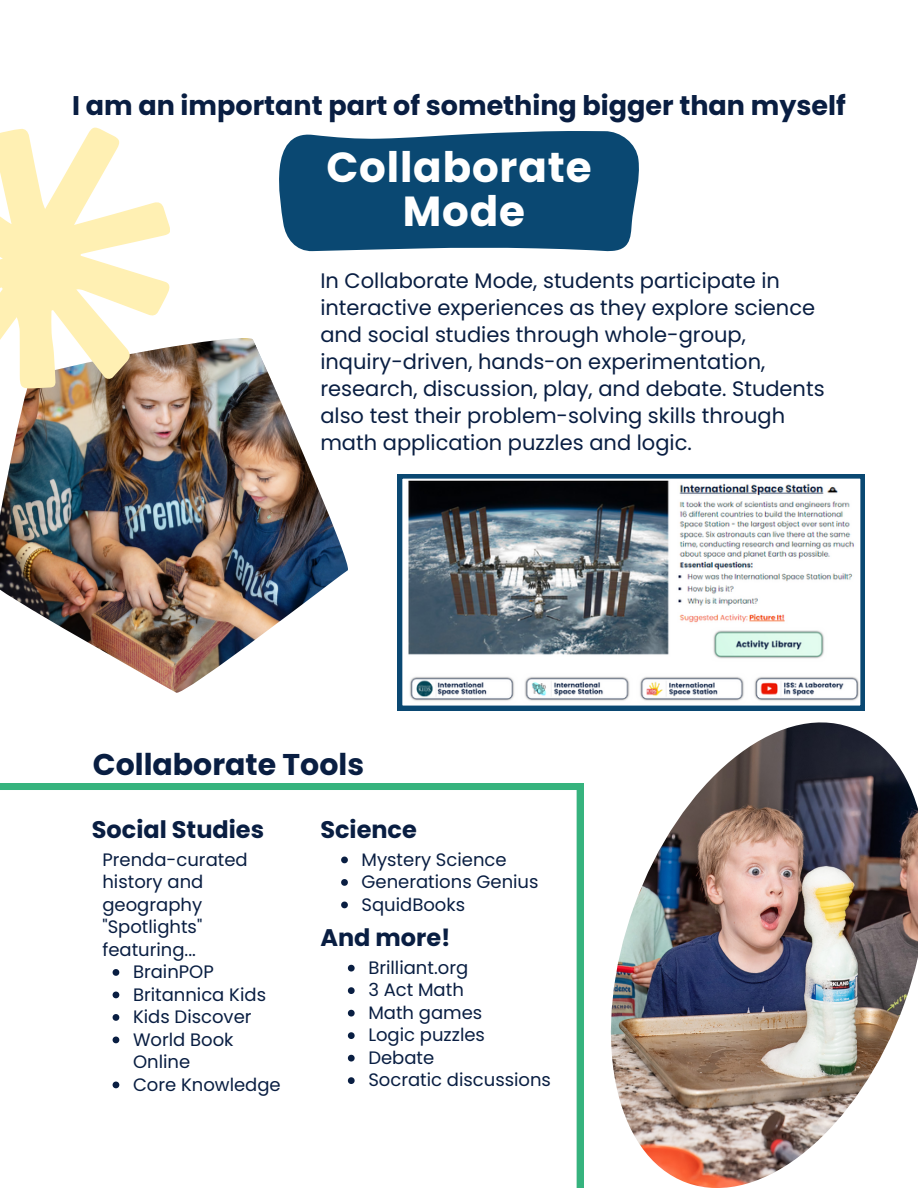
<style>
.page{position:relative;width:918px;height:1188px;background:#fff}
.page>*{position:absolute;margin:0;border:0;box-sizing:border-box;transform-origin:0 0}
.t1{font:700 42px "Poppins";letter-spacing:.02em;color:#fff}
.t2{font:700 30px "Poppins";color:#091e42}
.t3{font:700 27px "Poppins";color:#091e42}
.t4{font:700 24px "Poppins";color:#091e42}
.t5{font:21px/27px "Poppins";color:#091e42}
.t6{font:18px/22.5px "Poppins";color:#091e42}
</style>
<div class="page">
<svg style="left:0;top:783px;width:583px;height:405px"></svg>
<svg style="left:279px;top:131px;width:360px;height:120px;background:#1c557c"></svg>
<img style="left:398px;top:474px;width:467px;height:236px">
<img style="left:0;top:338px;width:348px;height:355px">
<img style="left:611px;top:722px;width:307px;height:466px">
<svg style="left:0;top:128px;width:170px;height:261px;fill:#fff0b3"></svg>
<svg style="left:113px;top:969px;width:6px;height:7px"></svg>
<svg style="left:113px;top:992px;width:6px;height:6px"></svg>
<svg style="left:113px;top:1014px;width:6px;height:7px"></svg>
<svg style="left:113px;top:1037px;width:6px;height:6px"></svg>
<svg style="left:113px;top:1082px;width:6px;height:6px"></svg>
<svg style="left:341px;top:857px;width:7px;height:6px"></svg>
<svg style="left:341px;top:879px;width:7px;height:7px"></svg>
<svg style="left:341px;top:902px;width:7px;height:6px"></svg>
<svg style="left:348px;top:965px;width:7px;height:7px"></svg>
<svg style="left:348px;top:987px;width:7px;height:7px"></svg>
<svg style="left:348px;top:1010px;width:7px;height:7px"></svg>
<svg style="left:348px;top:1032px;width:7px;height:7px"></svg>
<svg style="left:348px;top:1055px;width:7px;height:7px"></svg>
<svg style="left:348px;top:1077px;width:7px;height:7px"></svg>
<p class="t3" style="left:72px;top:87px;width:775px">I am an important part of something bigger than myself</p>
<p class="t1" style="left:326px;top:138px;width:267px">Collaborate</p>
<p class="t1" style="left:403px;top:182px;width:124px">Mode</p>
<p class="t5" style="left:320px;top:268px;width:506px">In Collaborate Mode, students participate in interactive experiences as they explore science and social studies through whole-group, inquiry-driven, hands-on experimentation, research, discussion, play, and debate. Students also test their problem-solving skills through math application puzzles and logic.</p>
<p class="t2" style="left:93px;top:744px;width:273px">Collaborate Tools</p>
<p class="t4" style="left:92px;top:813px;width:174px">Social Studies</p>
<p class="t4" style="left:320px;top:813px;width:98px">Science</p>
<p class="t6" style="left:102px;top:848px;width:147px">Prenda-curated history and geography "Spotlights" featuring...</p>
<p class="t6" style="left:133px;top:961px;width:82px">BrainPOP</p>
<p class="t6" style="left:133px;top:983px;width:135px">Britannica Kids</p>
<p class="t6" style="left:133px;top:1006px;width:120px">Kids Discover</p>
<p class="t6" style="left:133px;top:1028px;width:102px">World Book<br>Online</p>
<p class="t6" style="left:133px;top:1073px;width:149px">Core Knowledge</p>
<p class="t6" style="left:362px;top:848px;width:147px">Mystery Science</p>
<p class="t6" style="left:362px;top:871px;width:178px">Generations Genius</p>
<p class="t6" style="left:362px;top:893px;width:105px">SquidBooks</p>
<p class="t4" style="left:320px;top:921px;width:132px">And more!</p>
<p class="t6" style="left:368px;top:956px;width:101px">Brilliant.org</p>
<p class="t6" style="left:368px;top:979px;width:97px">3 Act Math</p>
<p class="t6" style="left:368px;top:1001px;width:115px">Math games</p>
<p class="t6" style="left:368px;top:1024px;width:118px">Logic puzzles</p>
<p class="t6" style="left:368px;top:1046px;width:67px">Debate</p>
<p class="t6" style="left:368px;top:1069px;width:184px">Socratic discussions</p>
</div>
